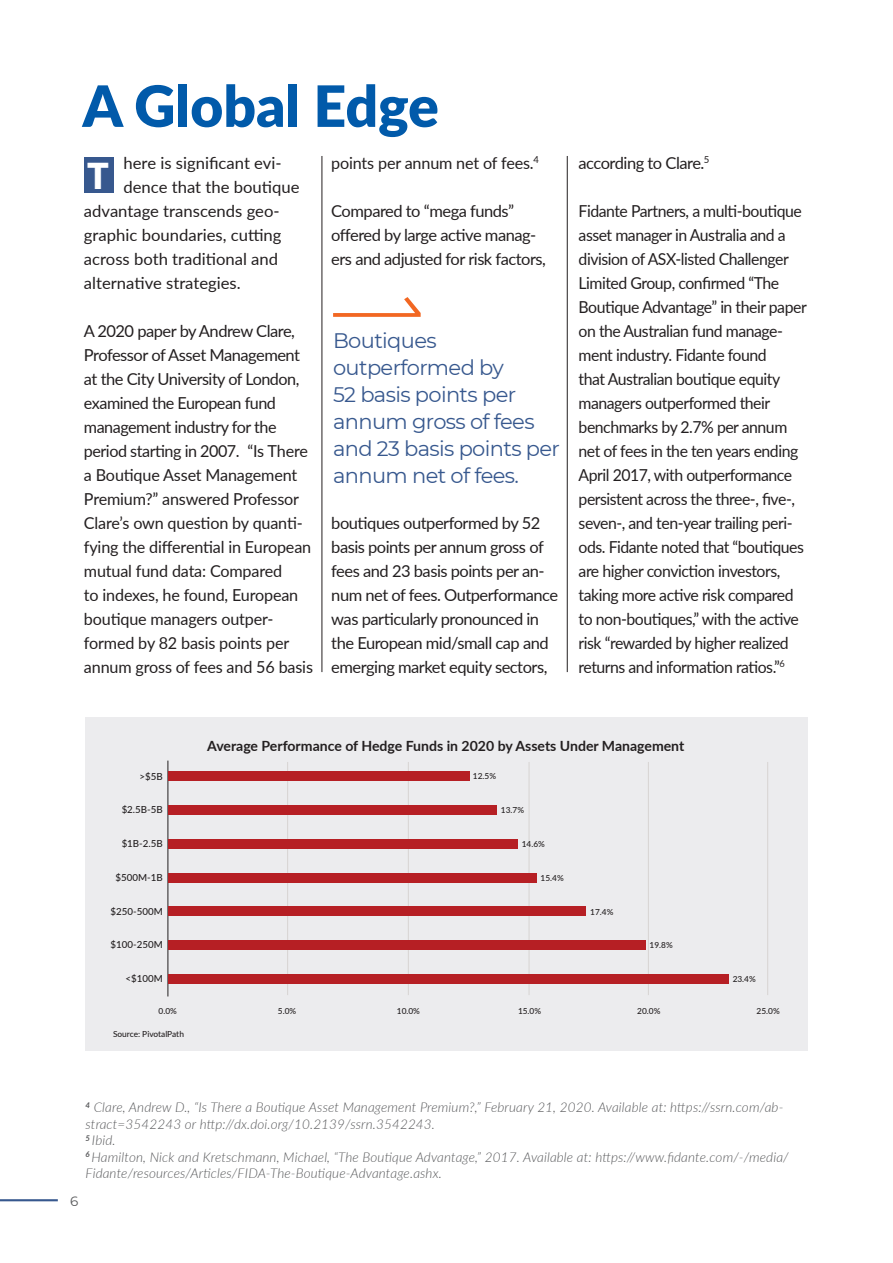
<style>
.page{position:relative;width:893px;height:1263px;background:#fff}
.page>*{position:absolute;margin:0;border:0;box-sizing:border-box;transform-origin:0 0}
.Headline{font:900 57px "Lato";color:#015aaa}
.body_text{font:900 35.7px "Lato";color:#fff}
.TEXT{font:21px/27px "Montserrat";letter-spacing:-.03em;color:#37588e}
.body_text-2{font:16.5px/24px "Lato";letter-spacing:-.03em;color:#231f20}
.body_text-3{font:16.5px/24px "Lato";letter-spacing:-.03em;color:#231f20;scale:.96 1}
.body_text-4{font:16.5px "Lato";color:#231f20}
.body_text-5{font:16.5px "Lato";letter-spacing:-.01em;color:#231f20}
.body_text-6{font:700 14.1px "Lato";color:#231f20}
.body_text-7{font:italic 300 13.5px/16.5px "Lato";letter-spacing:.01em;color:#57585a}
.t1{font:13.5px "Montserrat";color:#57585a}
.body_text-8{font:500 9.75px "Lato";color:#231f20}
.body_text-9{font:500 8.4px "Lato";letter-spacing:-.005em;color:#231f20}
.body_text-10{font:500 8.25px "Lato";color:#231f20}
</style>
<div class="page">
<hr style="left:0;top:1199px;width:58px;height:2px;background:#37588e">
<div style="left:84px;top:157px;width:30px;height:36px;background:#37588e"></div>
<hr style="left:322px;top:156px;width:1px;height:516px;background:#231f20">
<hr style="left:567px;top:156px;width:1px;height:516px;background:#231f20">
<svg style="left:333px;top:297px;width:88px;height:20px"></svg>
<div style="left:85px;top:717px;width:723px;height:333px;background:#ececee"></div>
<hr style="left:287px;top:762px;width:1px;height:233px;background:#d7d4d2">
<hr style="left:408px;top:762px;width:1px;height:233px;background:#d7d4d2">
<hr style="left:529px;top:762px;width:1px;height:233px;background:#d7d4d2">
<hr style="left:648px;top:762px;width:1px;height:233px;background:#d7d4d2">
<hr style="left:767px;top:762px;width:1px;height:233px;background:#d7d4d2">
<hr style="left:168px;top:761px;width:1px;height:235px;background:#231f20">
<div style="left:168px;top:771px;width:301px;height:10px;background:#b61f24"></div>
<div style="left:168px;top:805px;width:329px;height:10px;background:#b61f24"></div>
<div style="left:168px;top:839px;width:350px;height:10px;background:#b61f24"></div>
<div style="left:168px;top:873px;width:368px;height:9px;background:#b61f24"></div>
<div style="left:168px;top:906px;width:418px;height:10px;background:#b61f24"></div>
<div style="left:168px;top:940px;width:478px;height:10px;background:#b61f24"></div>
<div style="left:168px;top:974px;width:560px;height:10px;background:#b61f24"></div>
<p class="Headline" style="left:82px;top:63px;width:358px">A Global Edge</p>
<p class="body_text" style="left:87px;top:149px;width:23px">T</p>
<p class="body_text-5" style="left:331px;top:151px;width:209px">points per annum net of fees.<sup>4</sup></p>
<p class="body_text-2" style="left:331px;top:198px;width:216px">Compared to “mega funds” offered by large active manag&shy;ers and adjusted for risk factors,</p>
<p class="body_text-4" style="left:124px;top:151px;width:160px">here is significant evi-</p>
<p class="body_text-4" style="left:124px;top:175px;width:178px">dence that the boutique</p>
<p class="body_text-4" style="left:84px;top:199px;width:197px">advantage transcends geo-</p>
<p class="body_text-4" style="left:84px;top:223px;width:199px">graphic boundaries, cutting</p>
<p class="body_text-4" style="left:84px;top:247px;width:196px">across both traditional and</p>
<p class="body_text-4" style="left:84px;top:271px;width:158px">alternative strategies.</p>
<p class="body_text-2" style="left:84px;top:318px;width:231px">A 2020 paper by Andrew Clare,<br>Professor of Asset Management at the City University of London, examined the European fund management industry for the period starting in 2007. “Is There a Boutique Asset Management<br>Premium?” answered Professor<br>Clare’s own question by quanti&shy;fying the differential in European mutual fund data: Compared<br>to indexes, he found, European boutique managers outper&shy;formed by 82 basis points per annum gross of fees and 56 basis</p>
<p class="TEXT" style="left:333px;top:326px;width:228px">Boutiques outperformed by<br>52 basis points per annum gross of fees and 23 basis points per annum net of fees.</p>
<p class="body_text-2" style="left:331px;top:510px;width:228px">boutiques outperformed by 52 basis points per annum gross of fees and 23 basis points per an&shy;num net of fees. Outperformance was particularly pronounced in the European mid/small cap and emerging market equity sectors,</p>
<p class="body_text-2" style="left:579px;top:150px;width:132px">according to Clare.<sup>5</sup></p>
<p class="body_text-3" style="left:579px;top:198px;width:239px">Fidante Partners, a multi-boutique asset manager in Australia and a division of ASX-listed Challenger Limited Group, confirmed “The Boutique Advantage” in their paper on the Australian fund manage&shy;ment industry. Fidante found<br>that Australian boutique equity managers outperformed their benchmarks by 2.7% per annum net of fees in the ten years ending April 2017, with outperformance persistent across the three-, five-, seven-, and ten-year trailing peri&shy;ods. Fidante noted that “boutiques are higher conviction investors, taking more active risk compared to non-boutiques,” with the active risk “rewarded by higher realized returns and information ratios.”<sup>6</sup></p>
<p class="body_text-6" style="left:207px;top:735px;width:479px">Average Performance of Hedge Funds in 2020 by Assets Under Management</p>
<p class="body_text-8" style="left:140px;top:769px;width:25px">&gt;$5B</p>
<p class="body_text-10" style="left:473px;top:770px;width:25px">12.5%</p>
<p class="body_text-8" style="left:122px;top:803px;width:43px">$2.5B-5B</p>
<p class="body_text-8" style="left:122px;top:836px;width:43px">$1B-2.5B</p>
<p class="body_text-8" style="left:116px;top:870px;width:49px">$500M-1B</p>
<p class="body_text-10" style="left:501px;top:804px;width:25px">13.7%</p>
<p class="body_text-10" style="left:522px;top:838px;width:25px">14.6%</p>
<p class="body_text-10" style="left:541px;top:872px;width:25px">15.4%</p>
<p class="body_text-8" style="left:111px;top:904px;width:54px">$250-500M</p>
<p class="body_text-10" style="left:590px;top:906px;width:25px">17.4%</p>
<p class="body_text-8" style="left:111px;top:938px;width:54px">$100-250M</p>
<p class="body_text-10" style="left:650px;top:939px;width:25px">19.8%</p>
<p class="body_text-8" style="left:126px;top:971px;width:39px">&lt;$100M</p>
<p class="body_text-10" style="left:733px;top:973px;width:25px">23.4%</p>
<p class="body_text-10" style="left:159px;top:1005px;width:20px">0.0%</p>
<p class="body_text-10" style="left:278px;top:1005px;width:20px">5.0%</p>
<p class="body_text-10" style="left:397px;top:1005px;width:25px">10.0%</p>
<p class="body_text-10" style="left:518px;top:1005px;width:25px">15.0%</p>
<p class="body_text-10" style="left:637px;top:1005px;width:25px">20.0%</p>
<p class="body_text-10" style="left:757px;top:1005px;width:25px">25.0%</p>
<p class="body_text-9" style="left:113px;top:1027px;width:72px">Source: PivotalPath</p>
<p class="body_text-7" style="left:86px;top:1098px;width:700px"><sup>4</sup> Clare, Andrew D., “Is There a Boutique Asset Management Premium?,” February 21, 2020. Available at: https://ssrn.com/ab&shy;stract=3542243 or http://dx.doi.org/10.2139/ssrn.3542243.</p>
<p class="body_text-7" style="left:86px;top:1131px;width:32px"><sup>5</sup> Ibid.</p>
<p class="body_text-7" style="left:86px;top:1148px;width:705px"><sup>6</sup> Hamilton, Nick and Kretschmann, Michael, “The Boutique Advantage,” 2017. Available at: https://www.fidante.com/-/media/<br>Fidante/resources/Articles/FIDA-The-Boutique-Advantage.ashx.</p>
<p class="t1" style="left:70px;top:1192px;width:10px">6</p>
</div>
